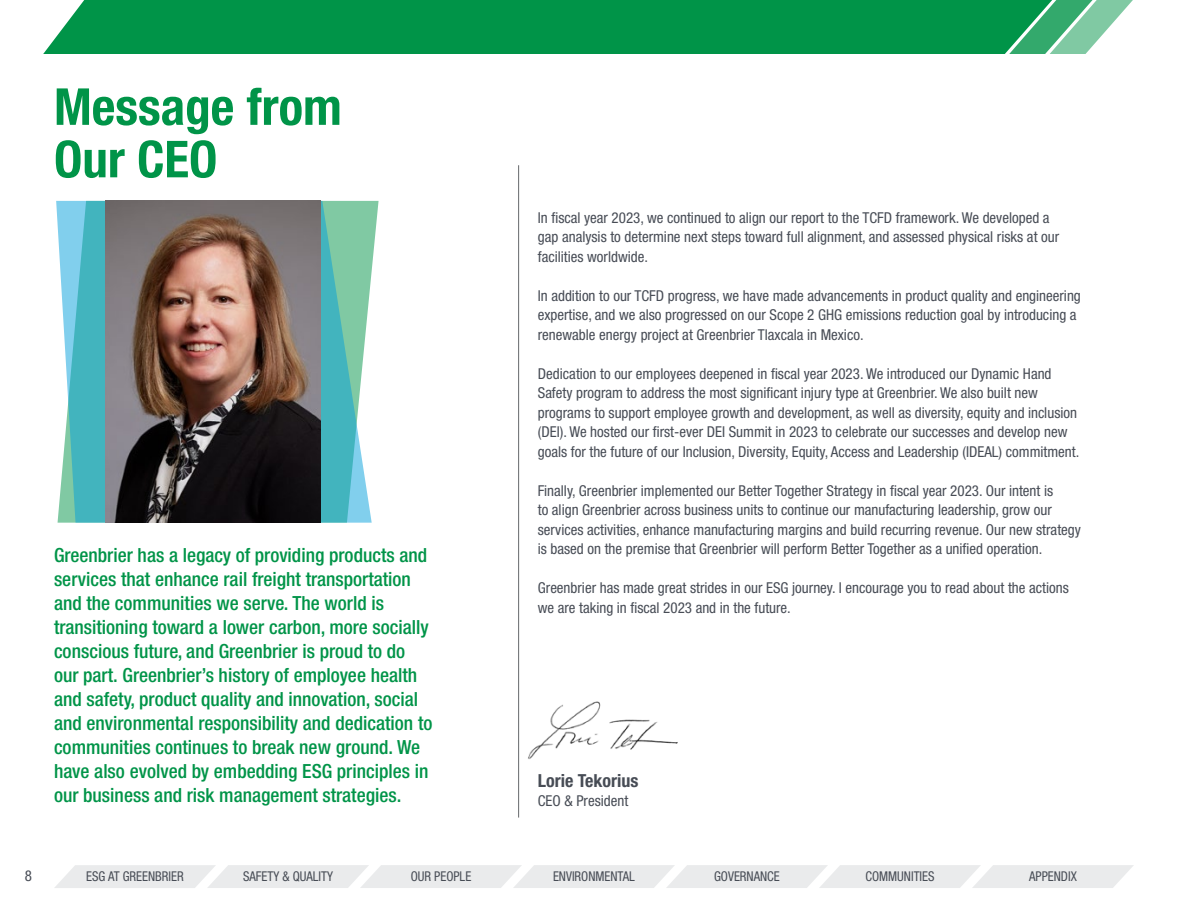
<style>
.page{position:relative;width:1188px;height:918px;background:#fff}
.page>*{position:absolute;margin:0;border:0;box-sizing:border-box;transform-origin:0 0}
.t1{font:700 condensed 51px/52.5px "Helvetica Neue LT Std";color:#009448}
.t2{font:500 condensed 19.5px/24px "Helvetica Neue LT Std";color:#009448}
.t3{font:700 condensed 18px "Helvetica Neue LT Std";color:#474c55}
.t4{font:condensed 15px/19.5px "Helvetica Neue LT Std";color:#474c55}
.t5{font:condensed 13.5px "Helvetica Neue LT Std";color:#474c55;scale:.95 1}
</style>
<div class="page">
<svg style="left:56px;top:201px;width:49px;height:322px;background:#6bc4cd"></svg>
<svg style="left:321px;top:201px;width:51px;height:322px;background:#74c6bf"></svg>
<img style="left:105px;top:201px;width:216px;height:322px">
<hr style="left:518px;top:165px;width:1px;height:653px;background:#66686c">
<img style="left:528px;top:701px;width:150px;height:58px">
<svg style="left:1064px;top:0;width:69px;height:54px"></svg>
<div style="left:43px;top:0;width:1021px;height:54px;background:#009448"></div>
<svg style="left:54px;top:865px;width:1080px;height:23px;background:#ebeced"></svg>
<h1 class="t1" style="left:54px;top:80px;width:289px">Message from<br>Our CEO</h1>
<p class="t2" style="left:54px;top:543px;width:380px">Greenbrier has a legacy of providing products and services that enhance rail freight transportation and the communities we serve. The world is transitioning toward a lower carbon, more socially conscious future, and Greenbrier is proud to do our part. Greenbrier’s history of employee health and safety, product quality and innovation, social and environmental responsibility and dedication to communities continues to break new ground. We have also evolved by embedding ESG principles in our business and risk management strategies.</p>
<p class="t4" style="left:538px;top:208px;width:523px">In fiscal year 2023, we continued to align our report to the TCFD framework. We developed a gap analysis to determine next steps toward full alignment, and assessed physical risks at our facilities worldwide.</p>
<p class="t4" style="left:538px;top:286px;width:545px">In addition to our TCFD progress, we have made advancements in product quality and engineering expertise, and we also progressed on our Scope 2 GHG emissions reduction goal by introducing a renewable energy project at Greenbrier Tlaxcala in Mexico.</p>
<p class="t4" style="left:538px;top:364px;width:543px">Dedication to our employees deepened in fiscal year 2023. We introduced our Dynamic Hand Safety program to address the most significant injury type at Greenbrier. We also built new programs to support employee growth and development, as well as diversity, equity and inclusion (DEI). We hosted our first-ever DEI Summit in 2023 to celebrate our successes and develop new goals for the future of our Inclusion, Diversity, Equity, Access and Leadership (IDEAL) commitment.</p>
<p class="t4" style="left:538px;top:481px;width:545px">Finally, Greenbrier implemented our Better Together Strategy in fiscal year 2023. Our intent is<br>to align Greenbrier across business units to continue our manufacturing leadership, grow our services activities, enhance manufacturing margins and build recurring revenue. Our new strategy is based on the premise that Greenbrier will perform Better Together as a unified operation.</p>
<p class="t4" style="left:538px;top:578px;width:532px">Greenbrier has made great strides in our ESG journey. I encourage you to read about the actions we are taking in fiscal 2023 and in the future.</p>
<p class="t3" style="left:538px;top:769px;width:102px">Lorie Tekorius</p>
<p class="t4" style="left:538px;top:791px;width:92px">CEO &amp; President</p>
<p class="t4" style="left:25px;top:866px;width:9px">8</p>
<p class="t5" style="left:86px;top:869px;width:104px">ESG AT GREENBRIER</p>
<p class="t5" style="left:243px;top:869px;width:96px">SAFETY &amp; QUALITY</p>
<p class="t5" style="left:411px;top:869px;width:65px">OUR PEOPLE</p>
<p class="t5" style="left:553px;top:869px;width:88px">ENVIRONMENTAL</p>
<p class="t5" style="left:714px;top:869px;width:71px">GOVERNANCE</p>
<p class="t5" style="left:865px;top:869px;width:74px">COMMUNITIES</p>
<p class="t5" style="left:1029px;top:869px;width:52px">APPENDIX</p>
</div>
